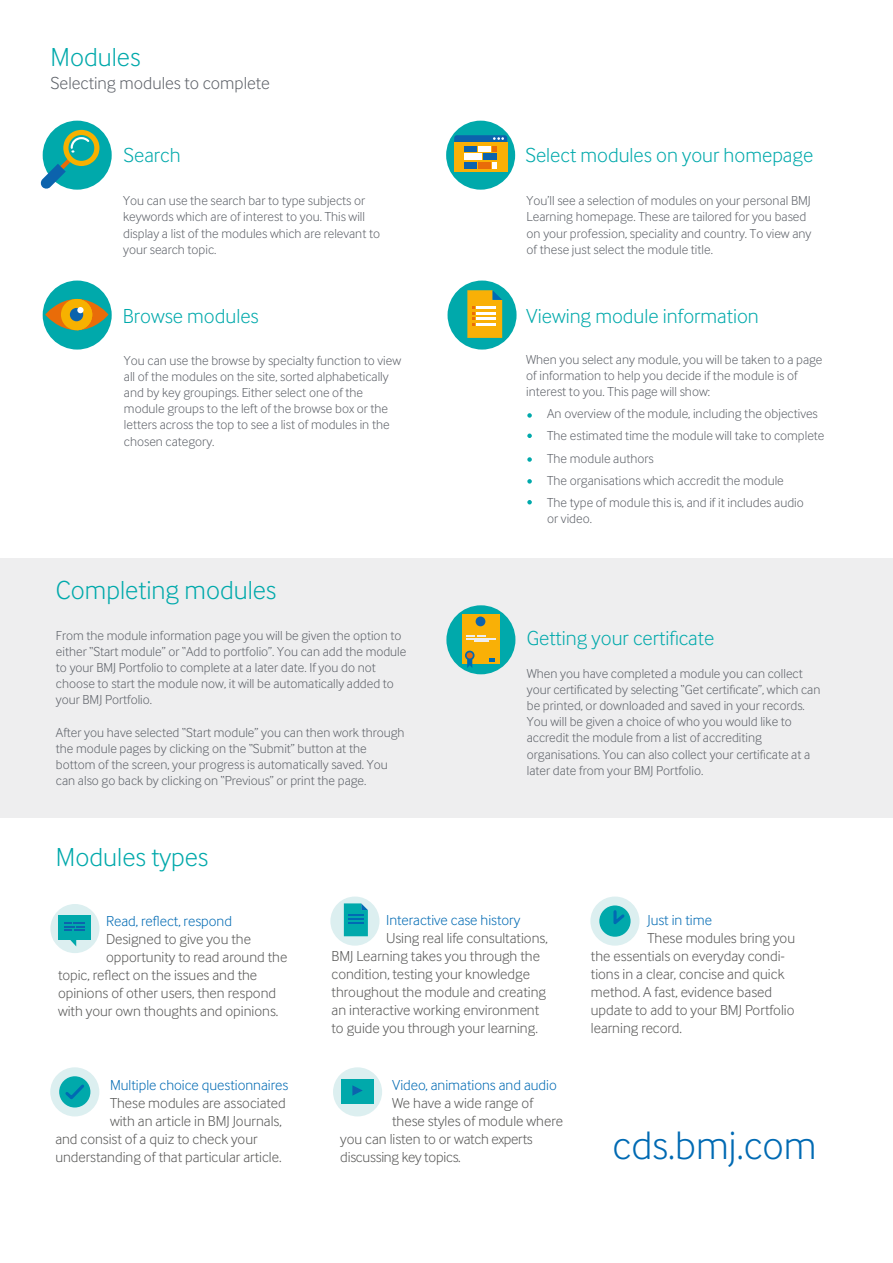
<style>
.page{position:relative;width:893px;height:1263px;background:#fff}
.page>*{position:absolute;margin:0;border:0;box-sizing:border-box;transform-origin:0 0}
.t1{font:300 41.25px "Inter Face";color:#006ab3}
.t2{font:300 27px "Inter Face";color:#00a9ab}
.t3{font:300 21px "Inter Face";color:#00a9ab}
.t4{font:300 18px "Inter Face";color:#5e6269}
.t5{font:300 15px/18px "Inter Face";color:#575756}
.t6{font:300 15px "Inter Face";color:#006ab3}
.t7{font:300 13.5px/16.2px "Inter Face";color:#5e6269}
</style>
<div class="page">
<div style="left:330px;top:896px;width:49px;height:50px;background:#dceff0;border-radius:50%"></div>
<div style="left:0;top:559px;width:893px;height:259px;background:#eeeeef"></div>
<div style="left:43px;top:121px;width:69px;height:69px;background:#00a9ab;border-radius:50%"></div>
<div style="left:446px;top:121px;width:69px;height:69px;background:#00a9ab;border-radius:50%"></div>
<div style="left:446px;top:605px;width:69px;height:69px;background:#00a9ab;border-radius:50%"></div>
<div style="left:50px;top:904px;width:49px;height:49px;background:#dceff0;border-radius:50%"></div>
<div style="left:58px;top:916px;width:33px;height:24px;background:#00a9ab"></div>
<svg style="left:64px;top:922px;width:20px;height:24px"></svg>
<div style="left:333px;top:1067px;width:49px;height:49px;background:#dceff0;border-radius:50%"></div>
<div style="left:341px;top:1079px;width:32px;height:24px;background:#00a9ab"></div>
<div style="left:50px;top:1067px;width:49px;height:49px;background:#dceff0;border-radius:50%"></div>
<div style="left:59px;top:1076px;width:31px;height:31px;background:#00a9ab;border-radius:50%"></div>
<svg style="left:527px;top:413px;width:5px;height:5px"></svg>
<svg style="left:527px;top:433px;width:5px;height:5px"></svg>
<svg style="left:527px;top:457px;width:5px;height:5px"></svg>
<svg style="left:527px;top:479px;width:5px;height:5px"></svg>
<svg style="left:527px;top:500px;width:5px;height:4px"></svg>
<svg style="left:65px;top:1084px;width:22px;height:18px"></svg>
<div style="left:590px;top:896px;width:49px;height:50px;background:#dceff0;border-radius:50%"></div>
<div style="left:599px;top:905px;width:32px;height:32px;background:#00a9ab;border-radius:50%"></div>
<svg style="left:613px;top:908px;width:14px;height:16px"></svg>
<svg style="left:352px;top:1085px;width:11px;height:11px"></svg>
<svg style="left:40px;top:130px;width:59px;height:59px"></svg>
<div style="left:43px;top:281px;width:69px;height:69px;background:#00a9ab;border-radius:50%"></div>
<svg style="left:45px;top:299px;width:63px;height:31px"></svg>
<div style="left:448px;top:281px;width:69px;height:69px;background:#00a9ab;border-radius:50%"></div>
<svg style="left:454px;top:151px;width:53px;height:21px"></svg>
<div style="left:465px;top:162px;width:12px;height:6px;background:#0c63ad"></div>
<div style="left:478px;top:162px;width:12px;height:6px;background:#e96c09"></div>
<svg style="left:492px;top:162px;width:5px;height:6px"></svg>
<svg style="left:454px;top:135px;width:53px;height:16px"></svg>
<div style="left:484px;top:154px;width:13px;height:6px;background:#0c63ad"></div>
<div style="left:465px;top:154px;width:17px;height:6px;background:#fff"></div>
<div style="left:61px;top:299px;width:31px;height:31px;background:#f7b100;border-radius:50%"></div>
<svg style="left:77px;top:299px;width:15px;height:31px"></svg>
<div style="left:70px;top:308px;width:13px;height:13px;background:#0c63ad;border-radius:50%"></div>
<div style="left:77px;top:307px;width:7px;height:6px;background:#fff;border-radius:50%"></div>
<div style="left:462px;top:614px;width:38px;height:50px;background:#f9b006"></div>
<div style="left:476px;top:616px;width:9px;height:10px;background:#0c63ad;border-radius:50%"></div>
<hr style="left:466px;top:638px;width:30px;height:1px;background:#eeeeef">
<svg style="left:466px;top:635px;width:28px;height:7px"></svg>
<svg style="left:467px;top:659px;width:5px;height:9px"></svg>
<div style="left:466px;top:652px;width:7px;height:7px;background:#e96c09;border-radius:50%"></div>
<div style="left:465px;top:651px;width:10px;height:9px;border:2px solid #006ab3;border-radius:50%"></div>
<svg style="left:489px;top:659px;width:6px;height:3px"></svg>
<svg style="left:344px;top:903px;width:24px;height:33px"></svg>
<svg style="left:467px;top:290px;width:35px;height:48px"></svg>
<h2 class="t2" style="left:51px;top:42px;width:91px">Modules</h2>
<h3 class="t4" style="left:51px;top:73px;width:221px">Selecting modules to complete</h3>
<h3 class="t3" style="left:124px;top:143px;width:59px">Search</h3>
<p class="t7" style="left:123px;top:192px;width:258px">You can use the search bar to type subjects or keywords which are of interest to you. This will display a list of the modules which are relevant to your search topic.</p>
<h3 class="t3" style="left:123px;top:304px;width:137px">Browse modules</h3>
<p class="t7" style="left:124px;top:352px;width:279px">You can use the browse by specialty function to view all of the modules on the site, sorted alphabetically and by key groupings. Either select one of the module groups to the left of the browse box or the letters across the top to see a list of modules in the chosen category.</p>
<h2 class="t2" style="left:56px;top:575px;width:222px">Completing modules</h2>
<p class="t7" style="left:56px;top:627px;width:352px">From the module information page you will be given the option to either “Start module” or “Add to portfolio”. You can add the module to your BMJ Portfolio to complete at a later date. If you do not choose to start the module now, it will be automatically added to your BMJ Portfolio.</p>
<p class="t7" style="left:56px;top:724px;width:350px">After you have selected “Start module” you can then work through the module pages by clicking on the “Submit” button at the bottom of the screen, your progress is automatically saved. You can also go back by clicking on “Previous” or print the page.</p>
<h2 class="t2" style="left:56px;top:842px;width:154px">Modules types</h2>
<h3 class="t3" style="left:525px;top:143px;width:289px">Select modules on your homepage</h3>
<p class="t7" style="left:527px;top:192px;width:286px">You’ll see a selection of modules on your personal BMJ Learning homepage. These are tailored for you based on your profession, speciality and country. To view any of these just select the module title.</p>
<h3 class="t3" style="left:526px;top:304px;width:234px">Viewing module information</h3>
<p class="t7" style="left:526px;top:351px;width:298px">When you select any module, you will be taken to a page of information to help you decide if the module is of interest to you. This page will show:</p>
<p class="t7" style="left:547px;top:402px;width:279px;line-height:22.2px">An overview of the module, including the objectives The estimated time the module will take to complete The module authors<br>The organisations which accredit the module<br>The type of module this is, and if it includes audio</p>
<p class="t7" style="left:547px;top:510px;width:46px">or video.</p>
<h3 class="t3" style="left:527px;top:626px;width:189px">Getting your certificate</h3>
<p class="t7" style="left:527px;top:665px;width:295px">When you have completed a module you can collect your certificated by selecting “Get certificate”, which can be printed, or downloaded and saved in your records.<br>You will be given a choice of who you would like to accredit the module from a list of accrediting organisations. You can also collect your certificate at a later date from your BMJ Portfolio.</p>
<p class="t6" style="left:106px;top:912px;width:127px">Read, reflect, respond</p>
<p class="t5" style="left:106px;top:930px;width:146px">Designed to give you the</p>
<p class="t5" style="left:106px;top:948px;width:183px">opportunity to read around the</p>
<p class="t5" style="left:58px;top:966px;width:201px">topic, reflect on the issues and the</p>
<p class="t5" style="left:58px;top:984px;width:220px">opinions of other users, then respond</p>
<p class="t5" style="left:58px;top:1002px;width:222px">with your own thoughts and opinions.</p>
<p class="t6" style="left:110px;top:1077px;width:180px">Multiple choice questionnaires</p>
<p class="t5" style="left:110px;top:1094px;width:177px">These modules are associated</p>
<p class="t5" style="left:110px;top:1112px;width:173px">with an article in BMJ Journals,</p>
<p class="t5" style="left:55px;top:1130px;width:204px">and consist of a quiz to check your</p>
<p class="t5" style="left:55px;top:1148px;width:228px">understanding of that particular article.</p>
<p class="t6" style="left:386px;top:911px;width:136px">Interactive case history</p>
<p class="t5" style="left:332px;top:929px;width:217px;text-indent:55px">Using real life consultations, BMJ Learning takes you through the condition, testing your knowledge throughout the module and creating an interactive working environment to guide you through your learning.</p>
<p class="t6" style="left:392px;top:1077px;width:166px">Video, animations and audio</p>
<p class="t5" style="left:392px;top:1094px;width:143px">We have a wide range of</p>
<p class="t5" style="left:392px;top:1112px;width:172px">these styles of module where</p>
<p class="t5" style="left:340px;top:1130px;width:194px">you can listen to or watch experts</p>
<p class="t5" style="left:340px;top:1148px;width:122px">discussing key topics.</p>
<p class="t6" style="left:647px;top:911px;width:66px">Just in time</p>
<p class="t5" style="left:591px;top:929px;width:206px;text-indent:57px">These modules bring you the essentials on everyday condi&shy;tions in a clear, concise and quick method. A fast, evidence based update to add to your BMJ Portfolio learning record.</p>
<h1 class="t1" style="left:613px;top:1122px;width:205px">cds.bmj.com</h1>
</div>
